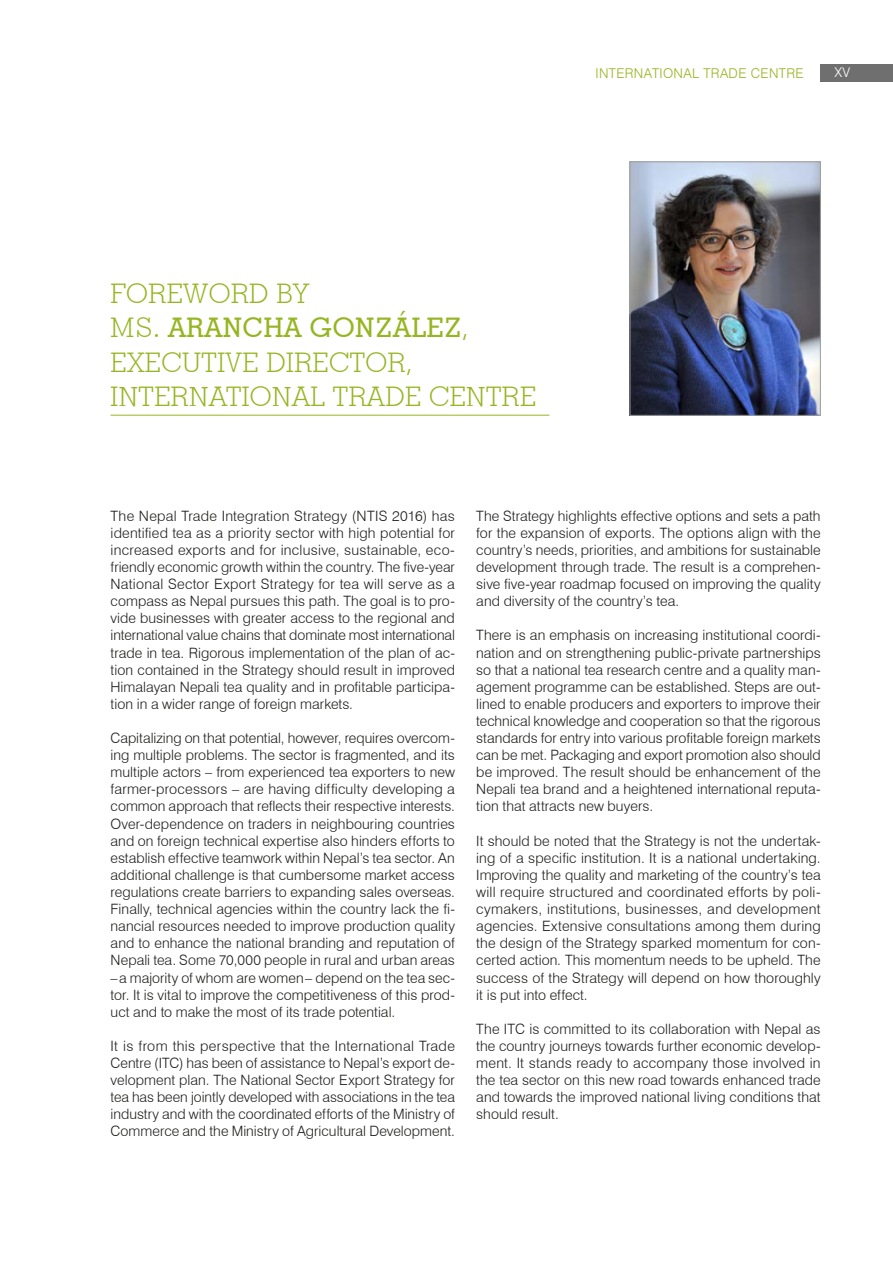
<style>
.page{position:relative;width:893px;height:1263px;background:#fff}
.page>*{position:absolute;margin:0;border:0;box-sizing:border-box;transform-origin:0 0}
.Preliminary_Titles{font:300 27px/34.5px "Geometric Slab 703 BT";letter-spacing:.02em;color:#96b522}
.Body_text{font:300 14.25px/17.1px "Swiss 721 BT";letter-spacing:.005em;color:#1d1d1b;text-align:justify}
.t1{font:300 13.5px "Swiss 721 BT";letter-spacing:.025em;color:#96b522}
.t2{font:300 13.5px "Swiss 721 BT";color:#fff}
.s1{font-weight:500}
</style>
<div class="page">
<div style="left:821px;top:64px;width:72px;height:17px;background:#706f6f"></div>
<hr style="left:111px;top:415px;width:438px;height:1px;background:#96b522">
<img style="left:632px;top:164px;width:187px;height:250px">
<div style="left:630px;top:162px;width:191px;height:254px;border:1px solid #9d9d9c"></div>
<p class="t1" style="left:595px;top:65px;width:210px">INTERNATIONAL TRADE CENTRE</p>
<p class="t2" style="left:834px;top:64px;width:17px">XV</p>
<p class="Preliminary_Titles" style="left:111px;top:276px;width:427px">FOREWORD BY<br>MS. <span class="s1">ARANCHA GONZÁLEZ</span>,<br>EXECUTIVE DIRECTOR,<br>INTERNATIONAL TRADE CENTRE</p>
<p class="Body_text" style="left:111px;top:507px;width:346px">The Nepal Trade Integration Strategy (NTIS 2016) has identified tea as a priority sector with high potential for increased exports and for inclusive, sustainable, eco&shy;friendly economic growth within the country. The five-year National Sector Export Strategy for tea will serve as a compass as Nepal pursues this path. The goal is to pro&shy;vide businesses with greater access to the regional and international value chains that dominate most international trade in tea. Rigorous implementation of the plan of ac&shy;tion contained in the Strategy should result in improved Himalayan Nepali tea quality and in profitable participa&shy;tion in a wider range of foreign markets.</p>
<p class="Body_text" style="left:111px;top:729px;width:346px">Capitalizing on that potential, however, requires overcom&shy;ing multiple problems. The sector is fragmented, and its multiple actors – from experienced tea exporters to new farmer-processors – are having difficulty developing a common approach that reflects their respective interests.<br>Over-dependence on traders in neighbouring countries and on foreign technical expertise also hinders efforts to establish effective teamwork within Nepal’s tea sector. An additional challenge is that cumbersome market access regulations create barriers to expanding sales overseas.<br>Finally, technical agencies within the country lack the fi&shy;nancial resources needed to improve production quality and to enhance the national branding and reputation of Nepali tea. Some 70,000 people in rural and urban areas –a majority of whom are women– depend on the tea sec&shy;tor. It is vital to improve the competitiveness of this prod&shy;uct and to make the most of its trade potential.</p>
<p class="Body_text" style="left:111px;top:1037px;width:346px">It is from this perspective that the International Trade Centre (ITC) has been of assistance to Nepal’s export de&shy;velopment plan. The National Sector Export Strategy for tea has been jointly developed with associations in the tea industry and with the coordinated efforts of the Ministry of Commerce and the Ministry of Agricultural Development.</p>
<p class="Body_text" style="left:476px;top:507px;width:346px">The Strategy highlights effective options and sets a path for the expansion of exports. The options align with the country’s needs, priorities, and ambitions for sustainable development through trade. The result is a comprehen&shy;sive five-year roadmap focused on improving the quality and diversity of the country’s tea.</p>
<p class="Body_text" style="left:476px;top:627px;width:346px">There is an emphasis on increasing institutional coordi&shy;nation and on strengthening public-private partnerships so that a national tea research centre and a quality man&shy;agement programme can be established. Steps are out&shy;lined to enable producers and exporters to improve their technical knowledge and cooperation so that the rigorous standards for entry into various profitable foreign markets can be met. Packaging and export promotion also should be improved. The result should be enhancement of the Nepali tea brand and a heightened international reputa&shy;tion that attracts new buyers.</p>
<p class="Body_text" style="left:476px;top:832px;width:346px">It should be noted that the Strategy is not the undertak&shy;ing of a specific institution. It is a national undertaking.<br>Improving the quality and marketing of the country’s tea will require structured and coordinated efforts by poli&shy;cymakers, institutions, businesses, and development agencies. Extensive consultations among them during the design of the Strategy sparked momentum for con&shy;certed action. This momentum needs to be upheld. The success of the Strategy will depend on how thoroughly it is put into effect.</p>
<p class="Body_text" style="left:476px;top:1020px;width:346px">The ITC is committed to its collaboration with Nepal as the country journeys towards further economic develop&shy;ment. It stands ready to accompany those involved in the tea sector on this new road towards enhanced trade and towards the improved national living conditions that should result.</p>
</div>
